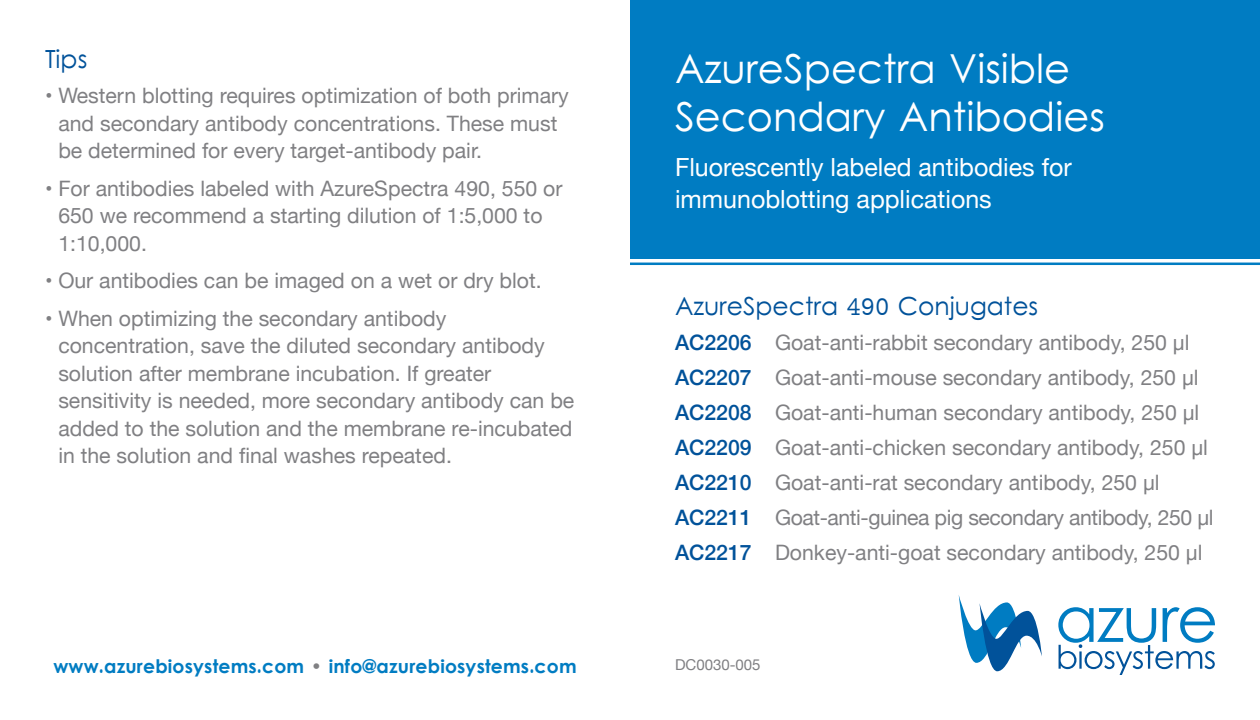
<style>
.page{position:relative;width:1260px;height:720px;background:#fff}
.page>*{position:absolute;margin:0;border:0;box-sizing:border-box;transform-origin:0 0}
.t1{font:40px "Levenim";color:#fff}
.t2{font:25px "Helvetica Neue";color:#fff}
.t3{font:25px "Levenim";color:#01529a}
.t4{font:21.25px/27.5px "Helvetica Neue";color:#808083}
.t5{font:21.25px "Helvetica Neue";letter-spacing:-.02em;color:#808083}
.t6{font:700 18.75px "Levenim";letter-spacing:.01em;color:#007cc2}
.t7{font:15px "Helvetica Neue";color:#808083}
.s1{font-weight:500;color:#01529a}
.s2{font-weight:400;color:#808083}
</style>
<div class="page">
<div style="left:630px;top:0;width:630px;height:259px;background:#007cc2"></div>
<hr style="left:630px;top:263px;width:630px;height:2px;background:#007cc2">
<svg style="left:1058px;top:607px;width:157px;height:68px"></svg>
<svg style="left:959px;top:596px;width:83px;height:75px"></svg>
<p class="t3" style="left:45px;top:45px;width:44px">Tips</p>
<p class="t4" style="left:58px;top:83px;width:512px;text-indent:-13px">• Western blotting requires optimization of both primary and secondary antibody concentrations. These must be determined for every target-antibody pair.</p>
<p class="t4" style="left:58px;top:176px;width:506px;text-indent:-13px">• For antibodies labeled with AzureSpectra 490, 550 or<br>650 we recommend a starting dilution of 1:5,000 to<br>1:10,000.</p>
<p class="t4" style="left:45px;top:268px;width:498px">• Our antibodies can be imaged on a wet or dry blot.</p>
<p class="t4" style="left:58px;top:306px;width:518px;text-indent:-13px">• When optimizing the secondary antibody concentration, save the diluted secondary antibody solution after membrane incubation. If greater sensitivity is needed, more secondary antibody can be added to the solution and the membrane re-incubated in the solution and final washes repeated.</p>
<p class="t1" style="left:675px;top:45px;width:397px">AzureSpectra Visible</p>
<p class="t1" style="left:675px;top:93px;width:431px">Secondary Antibodies</p>
<p class="t2" style="left:675px;top:149px;width:398px">Fluorescently labeled antibodies for</p>
<p class="t2" style="left:675px;top:181px;width:318px">immunoblotting applications</p>
<p class="t3" style="left:675px;top:292px;width:365px">AzureSpectra 490 Conjugates</p>
<p class="t4" style="left:675px;top:330px;width:516px"><span class="s1">AC2206</span> Goat-anti-rabbit secondary antibody, 250 μl</p>
<p class="t4" style="left:675px;top:365px;width:525px"><span class="s1">AC2207</span> Goat-anti-mouse secondary antibody, 250 μl</p>
<p class="t4" style="left:675px;top:400px;width:526px"><span class="s1">AC2208</span> Goat-anti-human secondary antibody, 250 μl</p>
<p class="t4" style="left:675px;top:435px;width:534px"><span class="s1">AC2209</span> Goat-anti-chicken secondary antibody, 250 μl</p>
<p class="t4" style="left:675px;top:470px;width:486px"><span class="s1">AC2210</span> Goat-anti-rat secondary antibody, 250 μl</p>
<p class="t5" style="left:675px;top:502px;width:540px"><span class="s1">AC2211</span> Goat-anti-guinea pig secondary antibody, 250 μl</p>
<p class="t4" style="left:675px;top:540px;width:529px"><span class="s1">AC2217</span> Donkey-anti-goat secondary antibody, 250 μl</p>
<p class="t6" style="left:53px;top:655px;width:525px">www.azurebiosystems.com <span class="s2">•</span> info@azurebiosystems.com</p>
<p class="t7" style="left:675px;top:654px;width:87px">DC0030-005</p>
</div>
